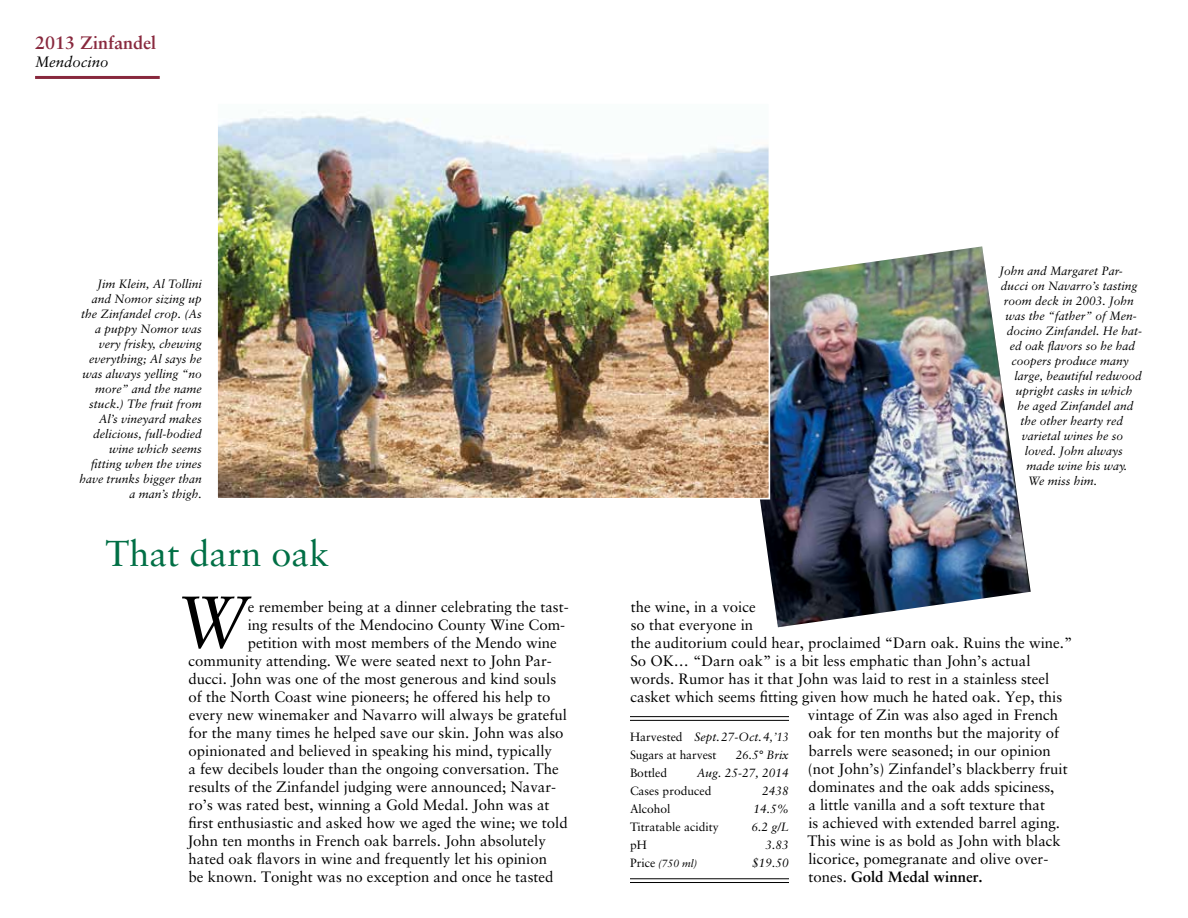
<style>
.page{position:relative;width:1188px;height:918px;background:#fff}
.page>*{position:absolute;margin:0;border:0;box-sizing:border-box;transform-origin:0 0}
.t1{font:italic 73.2px "Sabon";color:#000}
.t2{font:36px "Sabon";color:#006f45}
.t3{font:700 18px "Sabon";color:#88283d}
.t4{font:15px "Sabon";color:#000}
.t5{font:700 15px "Sabon";color:#000}
.t6{font:italic 15px "Sabon";color:#000}
.t7{font:italic 12px/15px "Sabon";color:#000;text-align:right}
.t8{font:12px/18px "Sabon";color:#000}
.t9{font:italic 10.5px "Sabon";color:#000}
.s1{font-weight:400}
.s2{font-style:italic}
.s3{font-style:normal;font-size:12px}
</style>
<div class="page">
<hr style="left:35px;top:76px;width:125px;height:3px;background:#88283d">
<hr style="left:630px;top:716px;width:159px;height:1px;background:#000">
<hr style="left:630px;top:720px;width:159px;height:1px;background:#000">
<hr style="left:630px;top:878px;width:159px;height:1px;background:#000">
<hr style="left:630px;top:882px;width:159px;height:1px;background:#000">
<img style="left:760px;top:246px;width:271px;height:381px">
<img style="left:219px;top:112px;width:548px;height:384px">
<div style="left:216px;top:102px;width:554px;height:397px;border:2px solid #fff"></div>
<p class="t3" style="left:35px;top:32px;width:123px">2013 Zinfandel</p>
<p class="t6" style="left:35px;top:53px;width:75px">Mendocino</p>
<p class="t7" style="left:79px;top:276px;width:124px">Jim Klein, Al Tollini and Nomor sizing up the Zinfandel crop. (As a puppy Nomor was very frisky, chewing everything; Al says he was always yelling “no more” and the name stuck.) The fruit from<br>Al’s vineyard makes delicious, full-bodied wine which seems fitting when the vines have trunks bigger than a man’s thigh.</p>
<h2 class="t2" style="left:105px;top:532px;width:226px">That darn oak</h2>
<h1 class="t1" style="left:174px;top:580px;width:75px">W</h1>
<p class="t4" style="left:248px;top:597px;width:322px">e remember being at a dinner celebrating the tast-</p>
<p class="t4" style="left:248px;top:615px;width:319px">ing results of the Mendocino County Wine Com-</p>
<p class="t4" style="left:248px;top:633px;width:311px">petition with most members of the Mendo wine</p>
<p class="t4" style="left:189px;top:651px;width:365px">community attending. We were seated next to John Par-</p>
<p class="t4" style="left:189px;top:669px;width:369px">ducci. John was one of the most generous and kind souls</p>
<p class="t4" style="left:189px;top:687px;width:363px">of the North Coast wine pioneers; he offered his help to</p>
<p class="t4" style="left:189px;top:705px;width:380px">every new winemaker and Navarro will always be grateful</p>
<p class="t4" style="left:189px;top:723px;width:377px">for the many times he helped save our skin. John was also</p>
<p class="t4" style="left:189px;top:741px;width:365px">opinionated and believed in speaking his mind, typically</p>
<p class="t4" style="left:189px;top:759px;width:372px">a few decibels louder than the ongoing conversation. The</p>
<p class="t4" style="left:189px;top:777px;width:369px">results of the Zinfandel judging were announced; Navar-</p>
<p class="t4" style="left:189px;top:795px;width:362px">ro’s was rated best, winning a Gold Medal. John was at</p>
<p class="t4" style="left:188px;top:813px;width:381px">first enthusiastic and asked how we aged the wine; we told</p>
<p class="t4" style="left:187px;top:831px;width:360px">John ten months in French oak barrels. John absolutely</p>
<p class="t4" style="left:189px;top:849px;width:360px">hated oak flavors in wine and frequently let his opinion</p>
<p class="t4" style="left:189px;top:867px;width:367px">be known. Tonight was no exception and once he tasted</p>
<p class="t7" style="left:999px;top:264px;width:125px">John and Margaret Par-</p>
<p class="t7" style="left:1001px;top:279px;width:138px">ducci on Navarro’s tasting</p>
<p class="t7" style="left:1004px;top:294px;width:132px">room deck in 2003. John</p>
<p class="t7" style="left:1005px;top:309px;width:133px">was the “father” of Men-</p>
<p class="t7" style="left:1007px;top:324px;width:137px">docino Zinfandel. He hat-</p>
<p class="t7" style="left:1010px;top:339px;width:127px">ed oak flavors so he had</p>
<p class="t7" style="left:1011px;top:354px;width:119px">coopers produce many</p>
<p class="t7" style="left:1014px;top:369px;width:129px">large, beautiful redwood</p>
<p class="t7" style="left:1016px;top:384px;width:118px">upright casks in which</p>
<p class="t7" style="left:1017px;top:399px;width:118px">he aged Zinfandel and</p>
<p class="t7" style="left:1020px;top:414px;width:104px">the other hearty red</p>
<p class="t7" style="left:1022px;top:429px;width:103px">varietal wines he so</p>
<p class="t7" style="left:1025px;top:444px;width:100px">loved. John always</p>
<p class="t7" style="left:1026px;top:459px;width:102px">made wine his way.</p>
<p class="t7" style="left:1028px;top:474px;width:71px">We miss him.</p>
<p class="t4" style="left:631px;top:598px;width:127px">the wine, in a voice</p>
<p class="t4" style="left:631px;top:616px;width:124px">so that everyone in</p>
<p class="t4" style="left:631px;top:634px;width:443px">the auditorium could hear, proclaimed “Darn oak. Ruins the wine.”</p>
<p class="t4" style="left:630px;top:652px;width:402px">So OK… “Darn oak” is a bit less emphatic than John’s actual</p>
<p class="t4" style="left:630px;top:670px;width:421px">words. Rumor has it that John was laid to rest in a stainless steel</p>
<p class="t4" style="left:631px;top:688px;width:433px">casket which seems fitting given how much he hated oak. Yep, this</p>
<p class="t4" style="left:808px;top:706px;width:252px">vintage of Zin was also aged in French</p>
<p class="t4" style="left:808px;top:724px;width:252px">oak for ten months but the majority of</p>
<p class="t4" style="left:808px;top:742px;width:244px">barrels were seasoned; in our opinion</p>
<p class="t4" style="left:808px;top:760px;width:262px">(not John’s) Zinfandel’s blackberry fruit</p>
<p class="t4" style="left:808px;top:778px;width:247px">dominates and the oak adds spiciness,</p>
<p class="t4" style="left:808px;top:796px;width:238px">a little vanilla and a soft texture that</p>
<p class="t4" style="left:808px;top:814px;width:253px">is achieved with extended barrel aging.</p>
<p class="t4" style="left:808px;top:832px;width:255px">This wine is as bold as John with black</p>
<p class="t4" style="left:808px;top:850px;width:242px">licorice, pomegranate and olive over-</p>
<p class="t5" style="left:809px;top:868px;width:176px"><span class="s1">tones.</span> Gold Medal winner.</p>
<p class="t8" style="left:630px;top:727px;width:161px">Harvested <span class="s2">Sept. 27-Oct. 4, ’13<br></span>Sugars at harvest</p>
<p class="t7" style="left:736px;top:747px;width:55px">26.5° Brix</p>
<p class="t8" style="left:630px;top:763px;width:39px">Bottled</p>
<p class="t7" style="left:697px;top:765px;width:94px">Aug. 25-27, 2014</p>
<p class="t8" style="left:630px;top:781px;width:83px">Cases produced</p>
<p class="t7" style="left:762px;top:783px;width:28px">2438</p>
<p class="t8" style="left:630px;top:799px;width:42px">Alcohol</p>
<p class="t7" style="left:754px;top:801px;width:37px">14.5%</p>
<p class="t8" style="left:630px;top:817px;width:90px">Titratable acidity</p>
<p class="t7" style="left:752px;top:819px;width:39px">6.2 g/L</p>
<p class="t8" style="left:630px;top:835px;width:18px">pH</p>
<p class="t7" style="left:766px;top:837px;width:25px">3.83</p>
<p class="t9" style="left:630px;top:857px;width:69px"><span class="s3">Price</span> (750 ml)</p>
<p class="t7" style="left:752px;top:855px;width:38px">$19.50</p>
</div>
